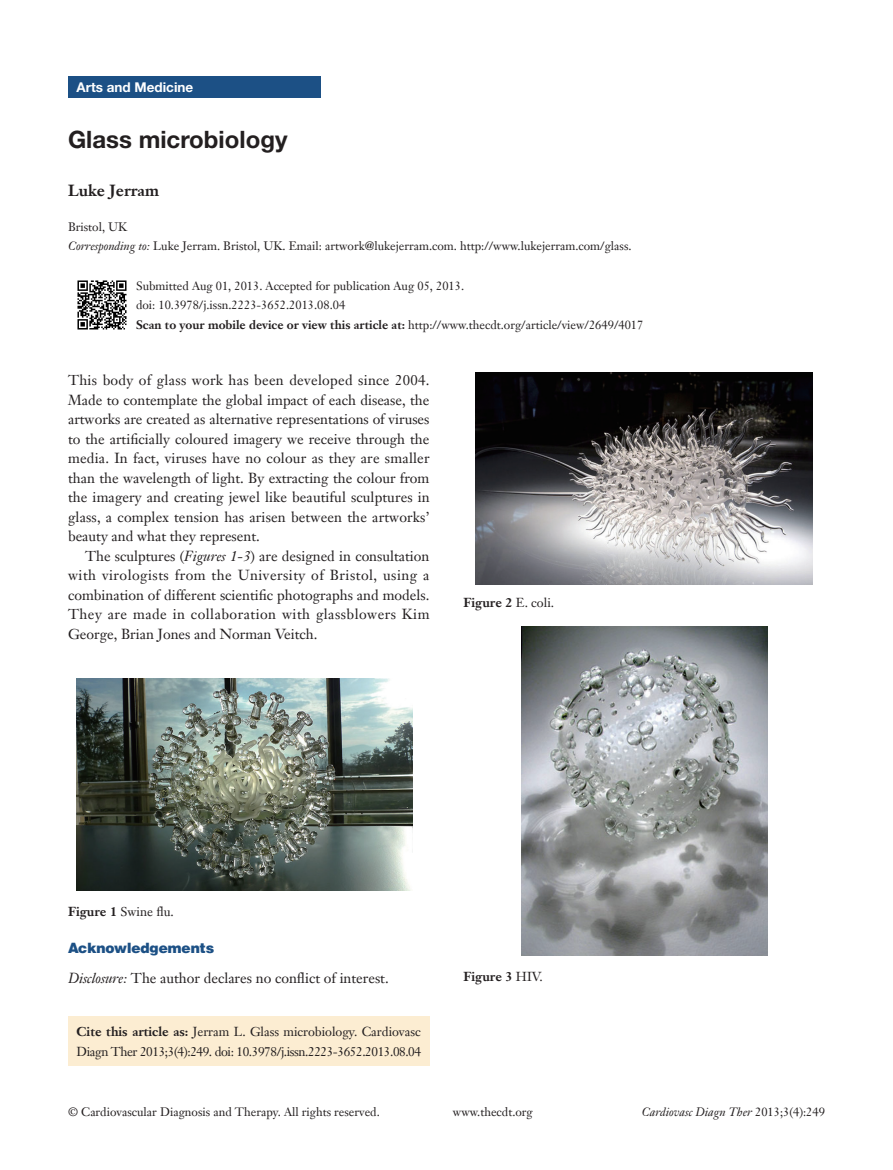
<style>
.page{position:relative;width:893px;height:1170px;background:#fff}
.page>*{position:absolute;margin:0;border:0;box-sizing:border-box;transform-origin:0 0}
.t1{font:700 24px "Helvetica Neue LT Pro";color:#231f20}
.t2{font:700 15.75px "Janson Text LT";color:#231f20}
.t3{font:14.25px/19.5px "Janson Text LT";color:#231f20;text-align:justify}
.t4{font:900 14.25px "Helvetica";color:#1c5085}
.t5{font:700 13.5px "Helvetica Neue LT Pro";color:#fff}
.t6{font:12.75px/19.5px "Janson Text LT";letter-spacing:-.03em;color:#231f20}
.t7{font:700 12.75px "Janson Text LT";color:#231f20}
.t8{font:12.75px "Janson Text LT";letter-spacing:-.005em;color:#231f20}
.t9{font:12px "Janson Text LT";color:#231f20}
.t10{font:italic 12px "Janson Text LT";color:#231f20}
.s1{font-style:italic}
.s2{font-weight:700}
.s3{font-weight:400}
.s4{font-style:normal}
</style>
<div class="page">
<div style="left:68px;top:77px;width:252px;height:21px;background:#1c5085"></div>
<img style="left:77px;top:678px;width:336px;height:211px">
<img style="left:475px;top:373px;width:338px;height:212px">
<img style="left:521px;top:626px;width:246px;height:329px">
<div style="left:68px;top:1016px;width:361px;height:49px;background:#fcedd2"></div>
<img style="left:77px;top:280px;width:50px;height:50px">
<p class="t5" style="left:77px;top:79px;width:118px">Arts and Medicine</p>
<p class="t1" style="left:68px;top:124px;width:221px">Glass microbiology</p>
<p class="t2" style="left:68px;top:180px;width:93px">Luke Jerram</p>
<p class="t9" style="left:68px;top:219px;width:61px">Bristol, UK</p>
<p class="t9" style="left:68px;top:239px;width:565px"><span class="s1">Corresponding to:</span> Luke Jerram. Bristol, UK. Email: artwork@lukejerram.com. http://www.lukejerram.com/glass.</p>
<p class="t9" style="left:136px;top:278px;width:330px">Submitted Aug 01, 2013. Accepted for publication Aug 05, 2013.</p>
<p class="t9" style="left:136px;top:297px;width:211px">doi: 10.3978/j.issn.2223-3652.2013.08.04</p>
<p class="t9" style="left:136px;top:317px;width:509px"><span class="s2">Scan to your mobile device or view this article at:</span> http://www.thecdt.org/article/view/2649/4017</p>
<p class="t3" style="left:68px;top:370px;width:363px">This body of glass work has been developed since 2004.<br>Made to contemplate the global impact of each disease, the artworks are created as alternative representations of viruses to the artificially coloured imagery we receive through the media. In fact, viruses have no colour as they are smaller than the wavelength of light. By extracting the colour from the imagery and creating jewel like beautiful sculptures in glass, a complex tension has arisen between the artworks’ beauty and what they represent.</p>
<p class="t3" style="left:68px;top:545px;width:363px;text-indent:17px">The sculptures (<span class="s1">Figures 1-3</span>) are designed in consultation with virologists from the University of Bristol, using a combination of different scientific photographs and models.<br>They are made in collaboration with glassblowers Kim George, Brian Jones and Norman Veitch.</p>
<p class="t7" style="left:463px;top:594px;width:92px">Figure 2 <span class="s3">E. coli.</span></p>
<p class="t8" style="left:68px;top:902px;width:107px"><span class="s2">Figure 1</span> Swine flu.</p>
<p class="t4" style="left:68px;top:938px;width:148px">Acknowledgements</p>
<p class="t3" style="left:68px;top:968px;width:322px"><span class="s1">Disclosure:</span> The author declares no conflict of interest.</p>
<p class="t6" style="left:77px;top:1021px;width:346px"><span class="s2">Cite this article as:</span> Jerram L. Glass microbiology. Cardiovasc<br>Diagn Ther 2013;3(4):249. doi: 10.3978/j.issn.2223-3652.2013.08.04</p>
<p class="t7" style="left:463px;top:968px;width:81px">Figure 3 <span class="s3">HIV.</span></p>
<p class="t9" style="left:68px;top:1104px;width:313px">© Cardiovascular Diagnosis and Therapy. All rights reserved.</p>
<p class="t9" style="left:453px;top:1104px;width:81px">www.thecdt.org</p>
<p class="t10" style="left:642px;top:1104px;width:185px">Cardiovasc Diagn Ther <span class="s4">2013;3(4):249</span></p>
</div>
